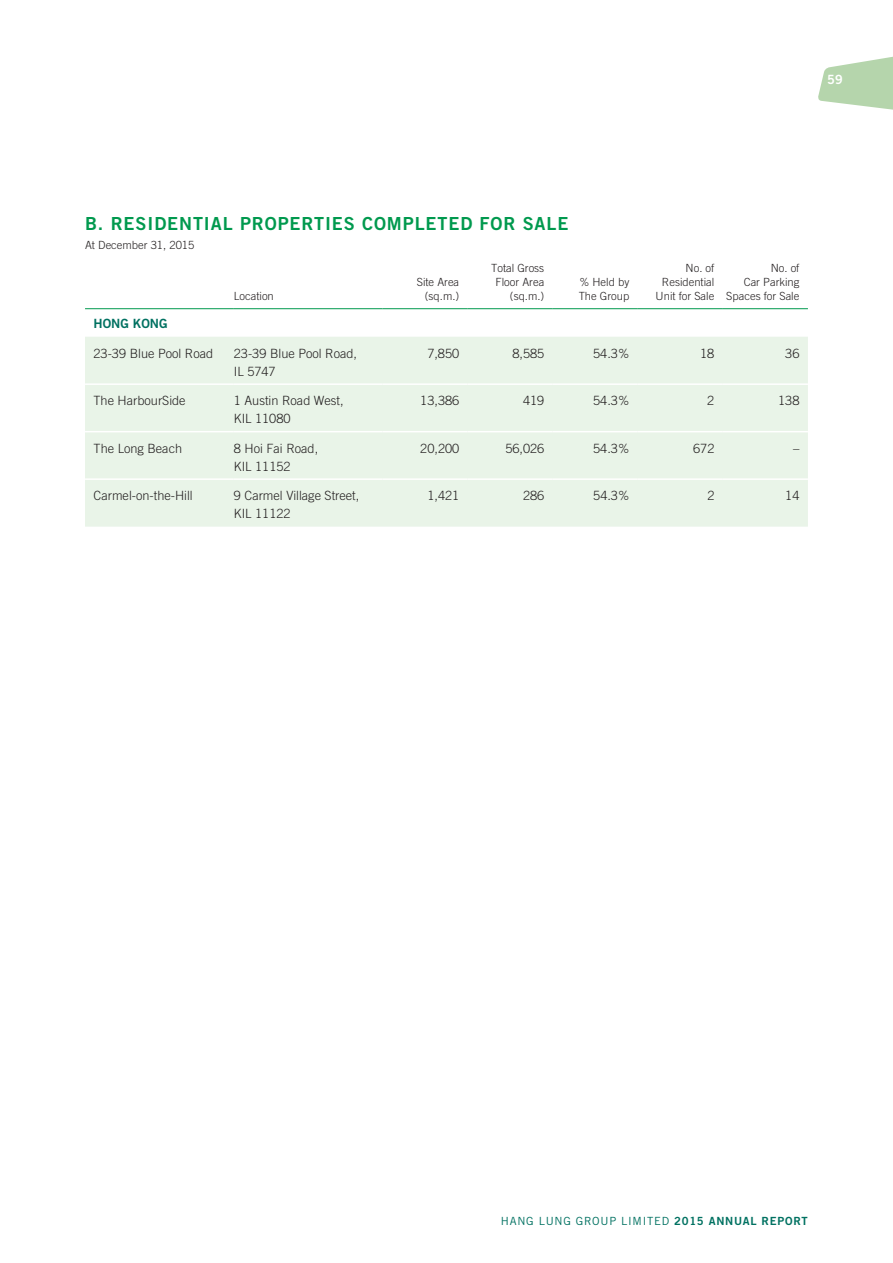
<style>
.page{position:relative;width:893px;height:1263px;background:#fff}
.page>*{position:absolute;margin:0;border:0;box-sizing:border-box;transform-origin:0 0}
.t1{font:18px "Trade Gothic LT Std Bd 2";letter-spacing:.05em;color:#00994e}
.t2{font:300 12.75px/18px "Trade Gothic LT Std";color:#231f20}
.t3{font:12.75px "Trade Gothic LT Std Bd 2";color:#007161}
.t4{font:12.75px "Trade Gothic LT Std Bd 2";color:#fff}
.t5{font:300 11.25px/14.2px "Trade Gothic LT Std";color:#231f20;text-align:right}
.t6{font:11.25px "Trade Gothic LT Std";letter-spacing:.065em;color:#007161}
.s1{font-family:"Trade Gothic LT Std Bd 2"}
</style>
<div class="page">
<svg style="left:818px;top:56px;width:75px;height:54px"></svg>
<div style="left:85px;top:337px;width:723px;height:190px;background:#e9f4e8"></div>
<hr style="left:85px;top:383px;width:149px;height:2px;background:#fff">
<hr style="left:234px;top:383px;width:149px;height:2px;background:#fff">
<hr style="left:383px;top:383px;width:85px;height:2px;background:#fff">
<hr style="left:468px;top:383px;width:85px;height:2px;background:#fff">
<hr style="left:553px;top:383px;width:85px;height:2px;background:#fff">
<hr style="left:638px;top:383px;width:85px;height:2px;background:#fff">
<hr style="left:723px;top:383px;width:85px;height:2px;background:#fff">
<hr style="left:85px;top:431px;width:149px;height:1px;background:#fff">
<hr style="left:234px;top:431px;width:149px;height:1px;background:#fff">
<hr style="left:383px;top:431px;width:85px;height:1px;background:#fff">
<hr style="left:468px;top:431px;width:85px;height:1px;background:#fff">
<hr style="left:553px;top:431px;width:85px;height:1px;background:#fff">
<hr style="left:638px;top:431px;width:85px;height:1px;background:#fff">
<hr style="left:723px;top:431px;width:85px;height:1px;background:#fff">
<hr style="left:85px;top:478px;width:149px;height:2px;background:#fff">
<hr style="left:234px;top:478px;width:149px;height:2px;background:#fff">
<hr style="left:383px;top:478px;width:85px;height:2px;background:#fff">
<hr style="left:468px;top:478px;width:85px;height:2px;background:#fff">
<hr style="left:553px;top:478px;width:85px;height:2px;background:#fff">
<hr style="left:638px;top:478px;width:85px;height:2px;background:#fff">
<hr style="left:723px;top:478px;width:85px;height:2px;background:#fff">
<hr style="left:85px;top:308px;width:149px;height:1px;background:#00994e">
<hr style="left:234px;top:308px;width:149px;height:1px;background:#00994e">
<hr style="left:383px;top:308px;width:85px;height:1px;background:#00994e">
<hr style="left:468px;top:308px;width:85px;height:1px;background:#00994e">
<hr style="left:553px;top:308px;width:85px;height:1px;background:#00994e">
<hr style="left:638px;top:308px;width:85px;height:1px;background:#00994e">
<hr style="left:723px;top:308px;width:85px;height:1px;background:#00994e">
<p class="t4" style="left:827px;top:72px;width:17px">59</p>
<h1 class="t1" style="left:85px;top:212px;width:240px">B. RESIDENTIAL PROPERTIES</h1>
<h1 class="t1" style="left:362px;top:212px;width:65px">COM PLETE</h1>
<h1 class="t1" style="left:460px;top:212px;width:75px">D FOR SALE</h1>
<p class="t5" style="left:85px;top:238px;width:111px">At December 31, 2015</p>
<p class="t5" style="left:234px;top:289px;width:42px">Location</p>
<p class="t5" style="left:417px;top:275px;width:44px">Site Area (sq.m.)</p>
<p class="t5" style="left:491px;top:261px;width:55px">Total Gross<br>Floor Area (sq.m.)</p>
<p class="t5" style="left:579px;top:275px;width:52px;text-align:left">% Held by<br>The Group</p>
<p class="t5" style="left:656px;top:261px;width:60px">No. of<br>Residential<br>Unit for Sale</p>
<p class="t5" style="left:726px;top:261px;width:75px">No. of<br>Car Parking<br>Spaces for Sale</p>
<p class="t3" style="left:94px;top:316px;width:74px">HONG KONG</p>
<p class="t2" style="left:94px;top:344px;width:121px">23-39 Blue Pool Road</p>
<p class="t2" style="left:234px;top:344px;width:125px">23-39 Blue Pool Road,<br>IL 5747</p>
<p class="t2" style="left:427px;top:344px;width:33px">7,850</p>
<p class="t2" style="left:512px;top:344px;width:33px">8,585</p>
<p class="t2" style="left:593px;top:344px;width:38px">54.3%</p>
<p class="t2" style="left:700px;top:344px;width:16px">18</p>
<p class="t2" style="left:785px;top:344px;width:16px">36</p>
<p class="t2" style="left:94px;top:391px;width:94px">The HarbourSide</p>
<p class="t2" style="left:234px;top:391px;width:111px">1 Austin Road West,<br>KIL 11080</p>
<p class="t2" style="left:420px;top:391px;width:40px">13,386</p>
<p class="t2" style="left:523px;top:391px;width:23px">419</p>
<p class="t2" style="left:593px;top:391px;width:38px">54.3%</p>
<p class="t2" style="left:707px;top:391px;width:9px">2</p>
<p class="t2" style="left:778px;top:391px;width:23px">138</p>
<p class="t2" style="left:94px;top:439px;width:90px">The Long Beach</p>
<p class="t2" style="left:234px;top:439px;width:86px">8 Hoi Fai Road,<br>KIL 11152</p>
<p class="t2" style="left:420px;top:439px;width:40px">20,200</p>
<p class="t2" style="left:505px;top:439px;width:40px">56,026</p>
<p class="t2" style="left:593px;top:439px;width:38px">54.3%</p>
<p class="t2" style="left:693px;top:439px;width:23px">672</p>
<p class="t2" style="left:793px;top:439px;width:8px">–</p>
<p class="t2" style="left:94px;top:486px;width:101px">Carmel-on-the-Hill</p>
<p class="t2" style="left:234px;top:486px;width:127px">9 Carmel Village Street,<br>KIL 11122</p>
<p class="t2" style="left:427px;top:486px;width:33px">1,421</p>
<p class="t2" style="left:523px;top:486px;width:23px">286</p>
<p class="t2" style="left:593px;top:486px;width:38px">54.3%</p>
<p class="t2" style="left:707px;top:486px;width:9px">2</p>
<p class="t2" style="left:785px;top:486px;width:16px">14</p>
<p class="t6" style="left:501px;top:1214px;width:308px">HANG LUNG GROUP LIMITED <span class="s1">2015 ANNUAL REPORT</span></p>
</div>
